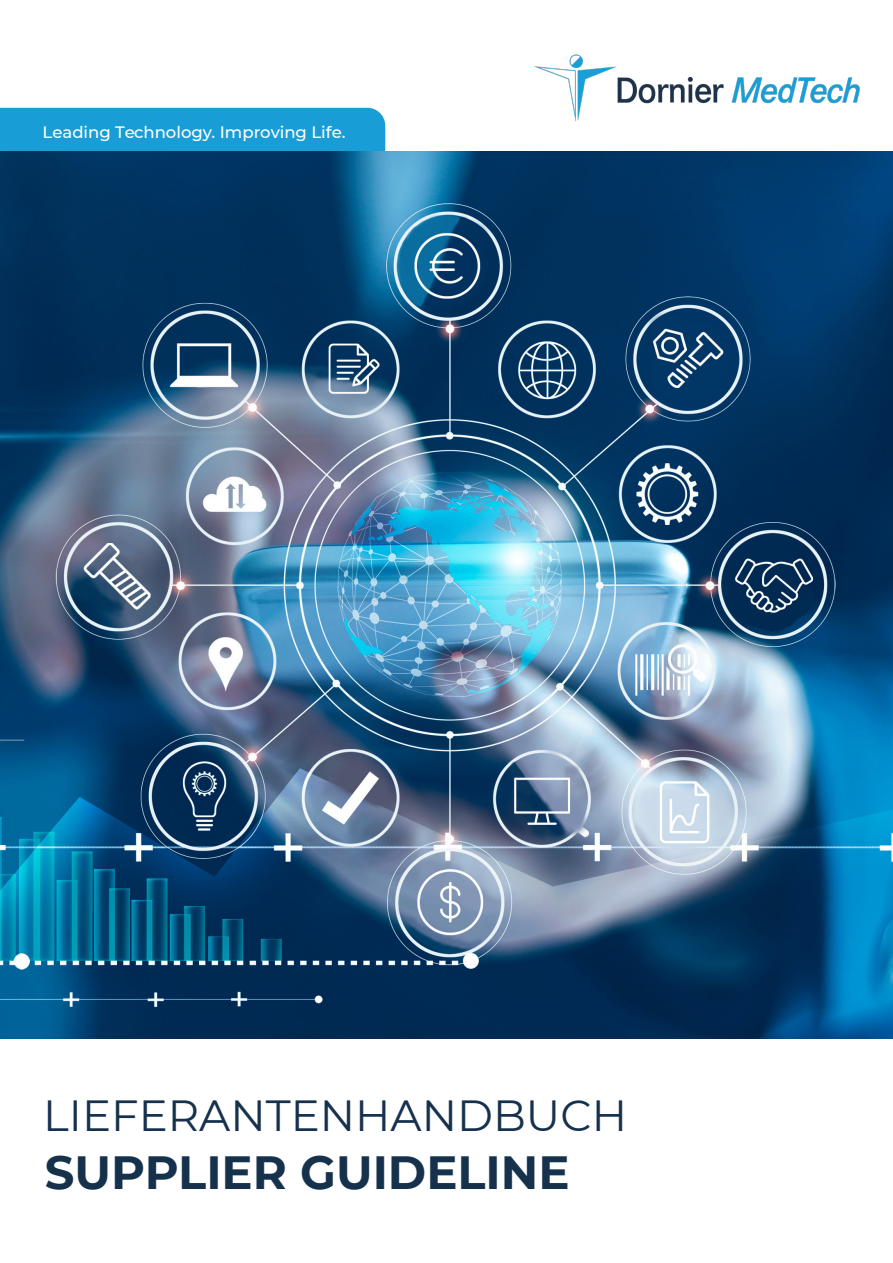
<style>
.page{position:relative;width:893px;height:1263px;background:#fff}
.page>*{position:absolute;margin:0;border:0;box-sizing:border-box;transform-origin:0 0}
.t1{font:700 46.5px "Montserrat";color:#15314c}
.t2{font:43.5px "Montserrat";color:#15314c}
.t3{font:500 16.5px "Montserrat";color:#fff}
</style>
<div class="page">
<div style="left:0;top:108px;width:385px;height:44px;background:#199dd7"></div>
<img style="left:534px;top:54px;width:326px;height:68px">
<img style="left:0;top:152px;width:893px;height:887px">
<p class="t3" style="left:43px;top:121px;width:304px">Leading Technology. Improving Life.</p>
<p class="t2" style="left:43px;top:1085px;width:585px">LIEFERANTENHANDBUCH</p>
<p class="t1" style="left:45px;top:1139px;width:526px">SUPPLIER GUIDELINE</p>
</div>
